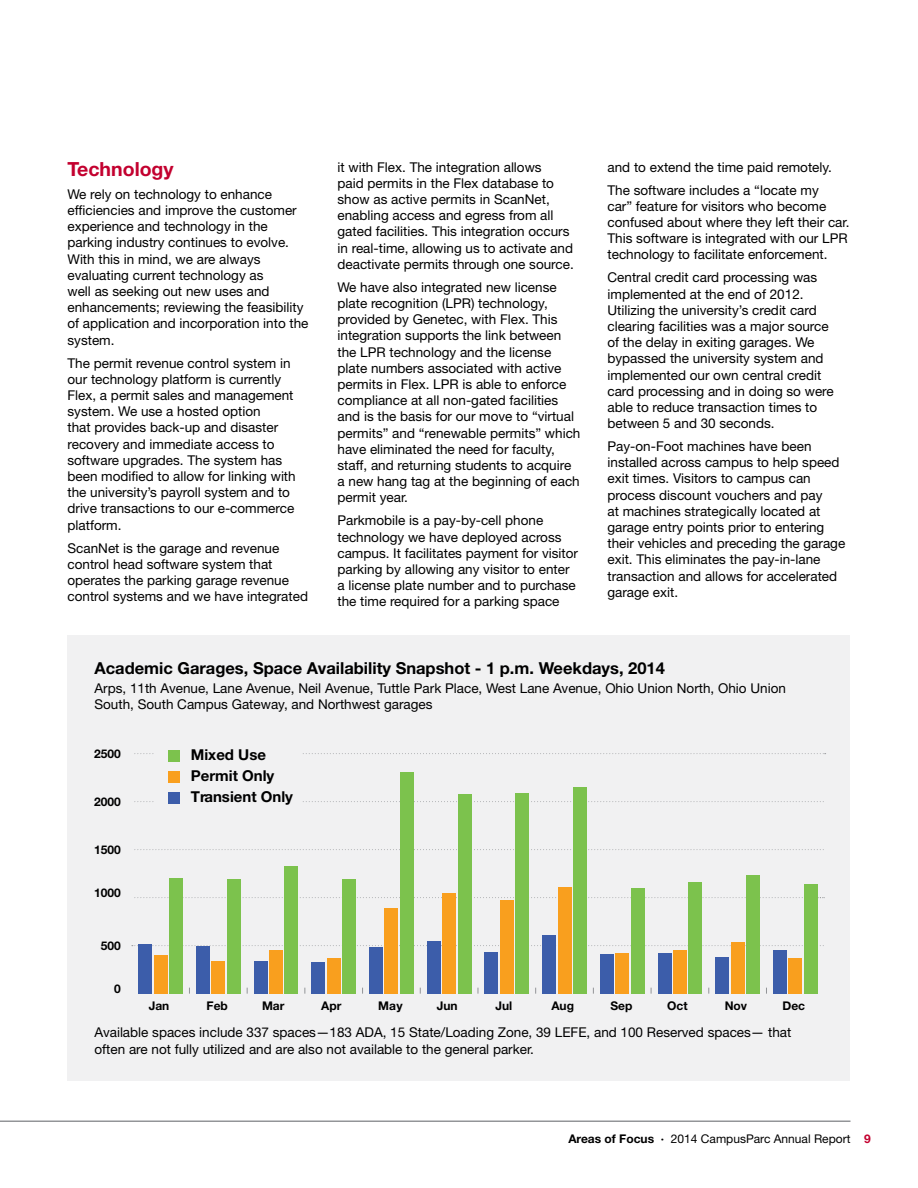
<style>
.page{position:relative;width:918px;height:1188px;background:#fff}
.page>*{position:absolute;margin:0;border:0;box-sizing:border-box;transform-origin:0 0}
.t1{font:700 19.5px "Helvetica Neue LT Std";color:#c3002f}
.t2{font:700 16.5px "Helvetica Neue LT Std";color:#000}
.t3{font:700 15px/21px "Helvetica Neue LT Std";color:#000}
.t4{font:13.5px/16.2px "Helvetica Neue LT Std";color:#000}
.t5{font:700 12px "Helvetica Neue LT Std";color:#000}
.t6{font:12px "Helvetica Neue LT Std";color:#000}
.s1{font-weight:700}
.s2{font-weight:700;color:#c3002f}
</style>
<div class="page">
<hr style="left:0;top:1120px;width:850px;height:2px;background:#939598">
<div style="left:68px;top:635px;width:782px;height:446px;background:#f1f1f2"></div>
<svg style="left:132px;top:753px;width:694px;height:193px"></svg>
<div style="left:169px;top:878px;width:14px;height:116px;background:#7cc24d"></div>
<div style="left:227px;top:879px;width:14px;height:115px;background:#7cc24d"></div>
<div style="left:284px;top:866px;width:14px;height:128px;background:#7cc24d"></div>
<div style="left:342px;top:879px;width:14px;height:115px;background:#7cc24d"></div>
<div style="left:400px;top:773px;width:14px;height:221px;background:#7cc24d"></div>
<div style="left:458px;top:794px;width:13px;height:200px;background:#7cc24d"></div>
<div style="left:515px;top:793px;width:14px;height:201px;background:#7cc24d"></div>
<div style="left:573px;top:788px;width:14px;height:206px;background:#7cc24d"></div>
<div style="left:631px;top:889px;width:14px;height:105px;background:#7cc24d"></div>
<div style="left:688px;top:882px;width:14px;height:112px;background:#7cc24d"></div>
<div style="left:746px;top:875px;width:14px;height:119px;background:#7cc24d"></div>
<div style="left:804px;top:884px;width:14px;height:110px;background:#7cc24d"></div>
<div style="left:154px;top:955px;width:14px;height:39px;background:#f99f1e"></div>
<div style="left:211px;top:961px;width:14px;height:33px;background:#f99f1e"></div>
<div style="left:269px;top:950px;width:14px;height:44px;background:#f99f1e"></div>
<div style="left:327px;top:958px;width:14px;height:36px;background:#f99f1e"></div>
<div style="left:384px;top:908px;width:14px;height:86px;background:#f99f1e"></div>
<div style="left:442px;top:893px;width:14px;height:101px;background:#f99f1e"></div>
<div style="left:500px;top:900px;width:14px;height:94px;background:#f99f1e"></div>
<div style="left:558px;top:887px;width:13px;height:107px;background:#f99f1e"></div>
<div style="left:615px;top:953px;width:14px;height:41px;background:#f99f1e"></div>
<div style="left:673px;top:950px;width:14px;height:44px;background:#f99f1e"></div>
<div style="left:731px;top:942px;width:14px;height:52px;background:#f99f1e"></div>
<div style="left:788px;top:958px;width:14px;height:36px;background:#f99f1e"></div>
<div style="left:138px;top:944px;width:14px;height:50px;background:#3c5daa"></div>
<div style="left:196px;top:946px;width:14px;height:48px;background:#3c5daa"></div>
<div style="left:254px;top:961px;width:14px;height:33px;background:#3c5daa"></div>
<div style="left:311px;top:962px;width:14px;height:32px;background:#3c5daa"></div>
<div style="left:369px;top:947px;width:14px;height:47px;background:#3c5daa"></div>
<div style="left:427px;top:942px;width:14px;height:52px;background:#3c5daa"></div>
<div style="left:485px;top:953px;width:13px;height:41px;background:#3c5daa"></div>
<div style="left:542px;top:935px;width:14px;height:59px;background:#3c5daa"></div>
<div style="left:600px;top:954px;width:14px;height:40px;background:#3c5daa"></div>
<div style="left:658px;top:953px;width:13px;height:41px;background:#3c5daa"></div>
<div style="left:715px;top:957px;width:14px;height:37px;background:#3c5daa"></div>
<div style="left:773px;top:950px;width:14px;height:44px;background:#3c5daa"></div>
<div style="left:156px;top:741px;width:145px;height:70px;background:#f1f1f2"></div>
<div style="left:169px;top:750px;width:11px;height:12px;background:#7cc24d"></div>
<div style="left:169px;top:771px;width:11px;height:12px;background:#f99f1e"></div>
<div style="left:169px;top:792px;width:11px;height:12px;background:#3c5daa"></div>
<h1 class="t1" style="left:68px;top:157px;width:108px">Technology</h1>
<p class="t4" style="left:68px;top:186px;width:243px">We rely on technology to enhance efficiencies and improve the customer experience and technology in the parking industry continues to evolve.<br>With this in mind, we are always evaluating current technology as<br>well as seeking out new uses and enhancements; reviewing the feasibility of application and incorporation into the system.</p>
<p class="t4" style="left:68px;top:355px;width:230px">The permit revenue control system in our technology platform is currently Flex, a permit sales and management system. We use a hosted option<br>that provides back-up and disaster recovery and immediate access to software upgrades. The system has been modified to allow for linking with the university’s payroll system and to drive transactions to our e-commerce platform.</p>
<p class="t4" style="left:68px;top:539px;width:242px">ScanNet is the garage and revenue control head software system that operates the parking garage revenue control systems and we have integrated</p>
<p class="t4" style="left:338px;top:159px;width:238px">it with Flex. The integration allows<br>paid permits in the Flex database to show as active permits in ScanNet, enabling access and egress from all gated facilities. This integration occurs in real-time, allowing us to activate and deactivate permits through one source.</p>
<p class="t4" style="left:338px;top:279px;width:244px">We have also integrated new license plate recognition (LPR) technology, provided by Genetec, with Flex. This integration supports the link between the LPR technology and the license plate numbers associated with active permits in Flex. LPR is able to enforce compliance at all non-gated facilities and is the basis for our move to “virtual permits” and “renewable permits” which have eliminated the need for faculty, staff, and returning students to acquire a new hang tag at the beginning of each permit year.</p>
<p class="t4" style="left:338px;top:512px;width:242px">Parkmobile is a pay-by-cell phone technology we have deployed across campus. It facilitates payment for visitor parking by allowing any visitor to enter a license plate number and to purchase the time required for a parking space</p>
<p class="t4" style="left:608px;top:155px;width:226px;line-height:23px">and to extend the time paid remotely.<br>The software includes a “locate my</p>
<p class="t4" style="left:608px;top:198px;width:244px">car” feature for visitors who become confused about where they left their car.<br>This software is integrated with our LPR technology to facilitate enforcement.</p>
<p class="t4" style="left:608px;top:269px;width:228px">Central credit card processing was implemented at the end of 2012.<br>Utilizing the university’s credit card clearing facilities was a major source of the delay in exiting garages. We bypassed the university system and implemented our own central credit card processing and in doing so were able to reduce transaction times to between 5 and 30 seconds.</p>
<p class="t4" style="left:608px;top:438px;width:239px">Pay-on-Foot machines have been installed across campus to help speed exit times. Visitors to campus can process discount vouchers and pay<br>at machines strategically located at garage entry points prior to entering their vehicles and preceding the garage exit. This eliminates the pay-in-lane transaction and allows for accelerated garage exit.</p>
<p class="t2" style="left:94px;top:658px;width:572px">Academic Garages, Space Availability Snapshot - 1 p.m. Weekdays, 2014</p>
<p class="t4" style="left:94px;top:680px;width:693px">Arps, 11th Avenue, Lane Avenue, Neil Avenue, Tuttle Park Place, West Lane Avenue, Ohio Union North, Ohio Union<br>South, South Campus Gateway, and Northwest garages</p>
<p class="t5" style="left:94px;top:746px;width:28px">2500</p>
<p class="t5" style="left:94px;top:794px;width:28px">2000</p>
<p class="t5" style="left:94px;top:842px;width:28px">1500</p>
<p class="t5" style="left:94px;top:885px;width:28px">1000</p>
<p class="t5" style="left:101px;top:938px;width:22px">500</p>
<p class="t5" style="left:114px;top:981px;width:8px">0</p>
<p class="t3" style="left:191px;top:744px;width:104px">Mixed Use<br>Permit Only<br>Transient Only</p>
<p class="t5" style="left:149px;top:998px;width:22px">Jan</p>
<p class="t5" style="left:207px;top:998px;width:23px">Feb</p>
<p class="t5" style="left:262px;top:998px;width:24px">Mar</p>
<p class="t5" style="left:321px;top:998px;width:22px">Apr</p>
<p class="t5" style="left:378px;top:998px;width:26px">May</p>
<p class="t5" style="left:437px;top:998px;width:22px">Jun</p>
<p class="t5" style="left:495px;top:998px;width:18px">Jul</p>
<p class="t5" style="left:551px;top:998px;width:24px">Aug</p>
<p class="t5" style="left:610px;top:998px;width:23px">Sep</p>
<p class="t5" style="left:667px;top:998px;width:22px">Oct</p>
<p class="t5" style="left:725px;top:998px;width:24px">Nov</p>
<p class="t5" style="left:783px;top:998px;width:24px">Dec</p>
<p class="t4" style="left:94px;top:1024px;width:698px">Available spaces include 337 spaces—183 ADA, 15 State/Loading Zone, 39 LEFE, and 100 Reserved spaces— that often are not fully utilized and are also not available to the general parker.</p>
<p class="t6" style="left:568px;top:1131px;width:304px"><span class="s1">Areas of Focus ∙</span> 2014 CampusParc Annual Report <span class="s2">9</span></p>
</div>
